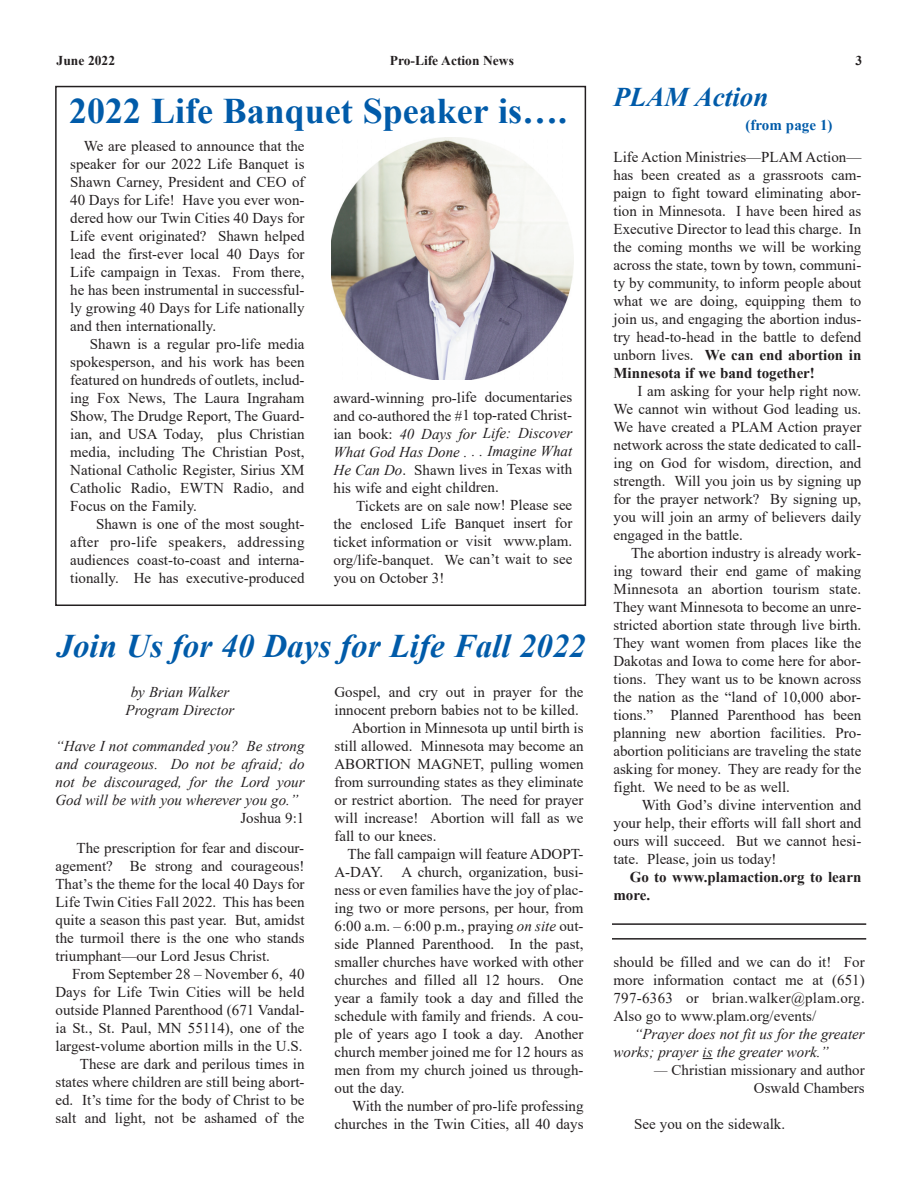
<style>
.page{position:relative;width:918px;height:1188px;background:#fff}
.page>*{position:absolute;margin:0;border:0;box-sizing:border-box;transform-origin:0 0}
.t1{font:700 36px "Times New Roman";color:#015ba9}
.t2{font:italic 700 33px "Times New Roman";color:#015ba9}
.t3{font:italic 700 27px "Times New Roman";color:#015ba9}
.t4{font:15px/18px "Times New Roman";color:#231f20;text-align:justify}
.t5{font:italic 15px/18px "Times New Roman";color:#231f20;text-align:center}
.t6{font:700 15px/17.7px "Times New Roman";color:#231f20}
.t7{font:700 15px "Times New Roman";color:#015ba9}
.t8{font:700 13.5px "Times New Roman";color:#231f20}
.s1{font-weight:700}
.s2{font-style:italic}
</style>
<div class="page">
<div style="left:55px;top:86px;width:531px;height:520px;border:2px solid #231f20"></div>
<img style="left:332px;top:138px;width:242px;height:241px">
<hr style="left:612px;top:923px;width:254px;height:2px;background:#231f20">
<hr style="left:612px;top:938px;width:254px;height:2px;background:#231f20">
<p class="t8" style="left:57px;top:56px;width:60px">June 2022</p>
<p class="t8" style="left:390px;top:56px;width:126px">Pro-Life Action News</p>
<p class="t8" style="left:856px;top:56px;width:8px">3</p>
<h1 class="t1" style="left:69px;top:99px;width:499px">2022 Life Banquet Speaker is….</h1>
<p class="t4" style="left:614px;top:150px;width:249px">Life Action Ministries—PLAM Action— has been created as a grassroots cam&shy;paign to fight toward eliminating abor&shy;tion in Minnesota. I have been hired as Executive Director to lead this charge. In the coming months we will be working across the state, town by town, communi&shy;ty by community, to inform people about what we are doing, equipping them to join us, and engaging the abortion indus&shy;try head-to-head in the battle to defend unborn lives. <span class="s1">We can end abortion in Minnesota if we band together!</span></p>
<p class="t4" style="left:614px;top:384px;width:249px;text-indent:24px">I am asking for your help right now.<br>We cannot win without God leading us.<br>We have created a PLAM Action prayer network across the state dedicated to call&shy;ing on God for wisdom, direction, and strength. Will you join us by signing up for the prayer network? By signing up, you will join an army of believers daily engaged in the battle.</p>
<p class="t4" style="left:614px;top:546px;width:249px;text-indent:18px">The abortion industry is already work&shy;ing toward their end game of making Minnesota an abortion tourism state.<br>They want Minnesota to become an unre&shy;stricted abortion state through live birth.<br>They want women from places like the Dakotas and Iowa to come here for abor&shy;tions. They want us to be known across the nation as the “land of 10,000 abor&shy;tions.” Planned Parenthood has been planning new abortion facilities. Pro&shy;abortion politicians are traveling the state asking for money. They are ready for the fight. We need to be as well.</p>
<p class="t4" style="left:614px;top:798px;width:249px;text-indent:28px">With God’s divine intervention and your help, their efforts will fall short and ours will succeed. But we cannot hesi&shy;tate. Please, join us today!</p>
<p class="t6" style="left:614px;top:870px;width:249px;text-indent:16px">Go to www.plamaction.org to learn more.</p>
<h3 class="t3" style="left:614px;top:88px;width:156px">PLAM Action</h3>
<p class="t7" style="left:746px;top:120px;width:89px">(from page 1)</p>
<p class="t4" style="left:70px;top:138px;width:236px;text-indent:14px">We are pleased to announce that the speaker for our 2022 Life Banquet is Shawn Carney, President and CEO of 40 Days for Life! Have you ever won&shy;dered how our Twin Cities 40 Days for Life event originated? Shawn helped lead the first-ever local 40 Days for Life campaign in Texas. From there, he has been instrumental in successful&shy;ly growing 40 Days for Life nationally and then internationally.</p>
<p class="t4" style="left:70px;top:336px;width:236px;text-indent:20px">Shawn is a regular pro-life media spokesperson, and his work has been featured on hundreds of outlets, includ&shy;ing Fox News, The Laura Ingraham Show, The Drudge Report, The Guard&shy;ian, and USA Today, plus Christian media, including The Christian Post, National Catholic Register, Sirius XM Catholic Radio, EWTN Radio, and Focus on the Family.</p>
<p class="t4" style="left:70px;top:516px;width:236px;text-indent:26px">Shawn is one of the most sought&shy;after pro-life speakers, addressing audiences coast-to-coast and interna&shy;tionally. He has executive-produced</p>
<p class="t4" style="left:333px;top:390px;width:240px">award-winning pro-life documentaries and co-authored the #1 top-rated Christ&shy;ian book: <span class="s2">40 Days for Life: Discover What God Has Done . . . Imagine What He Can Do</span>. Shawn lives in Texas with his wife and eight children.</p>
<p class="t4" style="left:334px;top:498px;width:240px;text-indent:23px">Tickets are on sale now! Please see the enclosed Life Banquet insert for ticket information or visit www.plam. org/life-banquet. We can’t wait to see you on October 3!</p>
<h2 class="t2" style="left:57px;top:635px;width:531px">Join Us for 40 Days for Life Fall 2022</h2>
<p class="t4" style="left:334px;top:684px;width:251px">Gospel, and cry out in prayer for the</p>
<p class="t4" style="left:334px;top:702px;width:246px">innocent preborn babies not to be killed.</p>
<p class="t4" style="left:352px;top:720px;width:233px">Abortion in Minnesota up until birth is</p>
<p class="t4" style="left:334px;top:738px;width:251px">still allowed. Minnesota may become an</p>
<p class="t4" style="left:334px;top:756px;width:251px">ABORTION MAGNET, pulling women</p>
<p class="t4" style="left:334px;top:774px;width:251px">from surrounding states as they eliminate</p>
<p class="t4" style="left:334px;top:792px;width:251px">or restrict abortion. The need for prayer</p>
<p class="t4" style="left:334px;top:810px;width:251px">will increase! Abortion will fall as we</p>
<p class="t4" style="left:334px;top:828px;width:103px">fall to our knees.</p>
<p class="t4" style="left:348px;top:846px;width:238px">The fall campaign will feature ADOPT-</p>
<p class="t4" style="left:334px;top:864px;width:251px">A-DAY. A church, organization, busi-</p>
<p class="t4" style="left:334px;top:882px;width:251px">ness or even families have the joy of plac-</p>
<p class="t4" style="left:334px;top:900px;width:251px">ing two or more persons, per hour, from</p>
<p class="t4" style="left:334px;top:918px;width:251px">6:00 a.m. – 6:00 p.m., praying <span class="s2">on site</span> out-</p>
<p class="t4" style="left:335px;top:936px;width:251px">side Planned Parenthood. In the past,</p>
<p class="t4" style="left:335px;top:954px;width:251px">smaller churches have worked with other</p>
<p class="t4" style="left:335px;top:972px;width:251px">churches and filled all 12 hours. One</p>
<p class="t4" style="left:335px;top:990px;width:251px">year a family took a day and filled the</p>
<p class="t4" style="left:335px;top:1008px;width:251px">schedule with family and friends. A cou-</p>
<p class="t4" style="left:335px;top:1026px;width:251px">ple of years ago I took a day. Another</p>
<p class="t4" style="left:335px;top:1044px;width:251px">church member joined me for 12 hours as</p>
<p class="t4" style="left:335px;top:1062px;width:251px">men from my church joined us through-</p>
<p class="t4" style="left:335px;top:1080px;width:72px">out the day.</p>
<p class="t4" style="left:352px;top:1098px;width:233px">With the number of pro-life professing</p>
<p class="t4" style="left:335px;top:1116px;width:251px">churches in the Twin Cities, all 40 days</p>
<p class="t5" style="left:126px;top:684px;width:110px">by Brian Walker<br>Program Director</p>
<p class="t5" style="left:56px;top:738px;width:251px;text-align:justify">“Have I not commanded you? Be strong and courageous. Do not be afraid; do not be discouraged, for the Lord your God will be with you wherever you go.”</p>
<p class="t4" style="left:77px;top:804px;width:229px;line-height:30.6px;text-align:right">Joshua 9:1<br>The prescription for fear and discour-</p>
<p class="t4" style="left:56px;top:859px;width:251px">agement? Be strong and courageous!<br>That’s the theme for the local 40 Days for Life Twin Cities Fall 2022. This has been quite a season this past year. But, amidst the turmoil there is the one who stands triumphant—our Lord Jesus Christ.</p>
<p class="t4" style="left:56px;top:967px;width:251px;text-align:right">From September 28 – November 6, 40<br>Days for Life Twin Cities will be held outside Planned Parenthood (671 Vandal&shy;ia St., St. Paul, MN 55114), one of the largest-volume abortion mills in the U.S.<br>These are dark and perilous times in states where children are still being abort&shy;ed. It’s time for the body of Christ to be salt and light, not be ashamed of the</p>
<p class="t4" style="left:614px;top:954px;width:253px">should be filled and we can do it! For more information contact me at (651)<br>797-6363 or brian.walker@plam.org.<br>Also go to www.plam.org/events/</p>
<p class="t5" style="left:614px;top:1026px;width:253px;text-align:left;text-indent:21px">“Prayer does not fit us for the greater works; prayer is the greater work.”</p>
<p class="t4" style="left:654px;top:1062px;width:212px;text-align:right"><span class="s2">—</span> Christian missionary and author<br>Oswald Chambers</p>
<p class="t4" style="left:634px;top:1116px;width:153px">See you on the sidewalk.</p>
</div>
